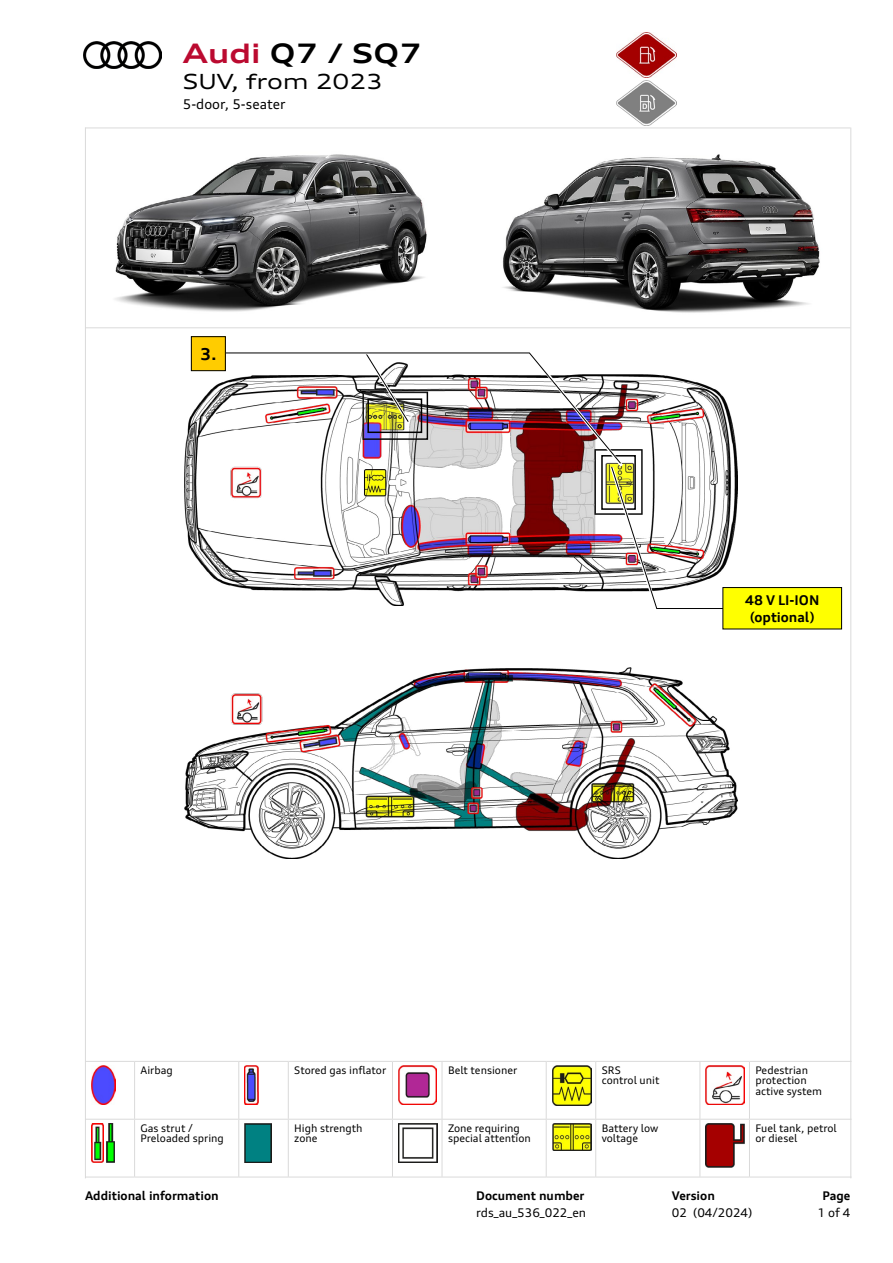
<style>
.page{position:relative;width:893px;height:1263px;background:#fff}
.page>*{position:absolute;margin:0;border:0;box-sizing:border-box;transform-origin:0 0}
.t1{font:700 expanded 27px "Audi Type";color:#000}
.t2{font:expanded 21px "Audi Type";color:#000}
.t3{font:700 16.5px "Audi Type";color:#000}
.t4{font:700 13.5px/16.5px "Audi Type";color:#000;text-align:center}
.t5{font:13.5px "Audi Type";color:#000}
.t6{font:700 12px "Audi Type";color:#000}
.t7{font:12px "Audi Type";color:#000}
.t8{font:10.5px/10.5px "Audi Type";color:#000}
.s1{color:#bb0a30}
</style>
<div class="page">
<hr style="left:85px;top:128px;width:765px;height:1px;background:#dadada">
<hr style="left:85px;top:327px;width:765px;height:1px;background:#dadada">
<hr style="left:85px;top:128px;width:1px;height:1050px;background:#dadada">
<hr style="left:850px;top:128px;width:1px;height:1050px;background:#dadada">
<img style="left:184px;top:362px;width:36px;height:220px">
<img style="left:184px;top:668px;width:553px;height:190px">
<img style="left:115px;top:154px;width:312px;height:158px">
<img style="left:502px;top:154px;width:318px;height:159px">
<hr style="left:85px;top:1061px;width:50px;height:1px;background:#dadada">
<hr style="left:135px;top:1061px;width:104px;height:1px;background:#dadada">
<hr style="left:134px;top:1062px;width:1px;height:57px;background:#dadada">
<hr style="left:239px;top:1061px;width:49px;height:1px;background:#dadada">
<hr style="left:238px;top:1062px;width:1px;height:57px;background:#dadada">
<hr style="left:288px;top:1061px;width:104px;height:1px;background:#dadada">
<hr style="left:288px;top:1062px;width:1px;height:57px;background:#dadada">
<hr style="left:392px;top:1061px;width:50px;height:1px;background:#dadada">
<hr style="left:392px;top:1062px;width:1px;height:57px;background:#dadada">
<hr style="left:442px;top:1061px;width:104px;height:1px;background:#dadada">
<hr style="left:442px;top:1062px;width:1px;height:57px;background:#dadada">
<hr style="left:546px;top:1061px;width:50px;height:1px;background:#dadada">
<hr style="left:546px;top:1062px;width:1px;height:57px;background:#dadada">
<hr style="left:596px;top:1061px;width:104px;height:1px;background:#dadada">
<hr style="left:595px;top:1062px;width:1px;height:57px;background:#dadada">
<hr style="left:700px;top:1061px;width:49px;height:1px;background:#dadada">
<hr style="left:699px;top:1062px;width:1px;height:57px;background:#dadada">
<hr style="left:749px;top:1061px;width:102px;height:1px;background:#dadada">
<hr style="left:749px;top:1062px;width:1px;height:57px;background:#dadada">
<hr style="left:85px;top:1119px;width:50px;height:1px;background:#dadada">
<hr style="left:135px;top:1119px;width:104px;height:1px;background:#dadada">
<hr style="left:134px;top:1119px;width:1px;height:58px;background:#dadada">
<hr style="left:239px;top:1119px;width:49px;height:1px;background:#dadada">
<hr style="left:238px;top:1119px;width:1px;height:58px;background:#dadada">
<hr style="left:288px;top:1119px;width:104px;height:1px;background:#dadada">
<hr style="left:288px;top:1119px;width:1px;height:58px;background:#dadada">
<hr style="left:546px;top:1119px;width:50px;height:1px;background:#dadada">
<hr style="left:596px;top:1119px;width:104px;height:1px;background:#dadada">
<hr style="left:595px;top:1119px;width:1px;height:58px;background:#dadada">
<hr style="left:700px;top:1119px;width:49px;height:1px;background:#dadada">
<hr style="left:699px;top:1119px;width:1px;height:58px;background:#dadada">
<hr style="left:85px;top:1177px;width:50px;height:1px;background:#dadada">
<hr style="left:135px;top:1177px;width:104px;height:1px;background:#dadada">
<hr style="left:239px;top:1177px;width:49px;height:1px;background:#dadada">
<hr style="left:288px;top:1177px;width:104px;height:1px;background:#dadada">
<hr style="left:546px;top:1177px;width:50px;height:1px;background:#dadada">
<hr style="left:596px;top:1177px;width:104px;height:1px;background:#dadada">
<hr style="left:700px;top:1177px;width:49px;height:1px;background:#dadada">
<hr style="left:749px;top:1119px;width:102px;height:1px;background:#dadada">
<hr style="left:749px;top:1119px;width:1px;height:58px;background:#dadada">
<hr style="left:749px;top:1177px;width:102px;height:1px;background:#dadada">
<hr style="left:392px;top:1119px;width:50px;height:1px;background:#dadada">
<hr style="left:392px;top:1119px;width:1px;height:58px;background:#dadada">
<hr style="left:442px;top:1119px;width:104px;height:1px;background:#dadada">
<hr style="left:442px;top:1119px;width:1px;height:58px;background:#dadada">
<hr style="left:546px;top:1119px;width:1px;height:58px;background:#dadada">
<hr style="left:392px;top:1177px;width:50px;height:1px;background:#dadada">
<hr style="left:442px;top:1177px;width:104px;height:1px;background:#dadada">
<img style="left:91px;top:1066px;width:24px;height:38px">
<img style="left:245px;top:1066px;width:14px;height:38px">
<img style="left:398px;top:1066px;width:39px;height:38px">
<img style="left:552px;top:1066px;width:39px;height:39px">
<img style="left:706px;top:1066px;width:38px;height:38px">
<img style="left:91px;top:1124px;width:12px;height:38px">
<img style="left:107px;top:1124px;width:8px;height:38px">
<img style="left:245px;top:1124px;width:27px;height:38px">
<img style="left:398px;top:1124px;width:39px;height:39px">
<img style="left:552px;top:1124px;width:39px;height:27px">
<img style="left:706px;top:1124px;width:38px;height:43px">
<div style="left:723px;top:587px;width:119px;height:42px;background:#ff0"></div>
<div style="left:722px;top:587px;width:120px;height:42px;border:1px solid #000"></div>
<svg style="left:220px;top:352px;width:592px;height:261px"></svg>
<div style="left:191px;top:337px;width:34px;height:34px;background:#fc0"></div>
<div style="left:191px;top:336px;width:35px;height:35px;border:1px solid #000"></div>
<img style="left:84px;top:41px;width:78px;height:27px">
<img style="left:617px;top:33px;width:59px;height:44px">
<img style="left:617px;top:81px;width:59px;height:44px">
<h1 class="t1" style="left:183px;top:37px;width:241px"><span class="s1">Audi</span> Q7 / SQ7</h1>
<h2 class="t2" style="left:183px;top:68px;width:202px">SUV, from 2023</h2>
<p class="t5" style="left:183px;top:96px;width:104px">5-door, 5-seater</p>
<h3 class="t3" style="left:200px;top:344px;width:18px">3.</h3>
<p class="t4" style="left:745px;top:592px;width:76px">48 V LI-ION (optional)</p>
<p class="t8" style="left:141px;top:1065px;width:34px">Airbag</p>
<p class="t8" style="left:294px;top:1065px;width:93px">Stored gas inflator</p>
<p class="t8" style="left:448px;top:1065px;width:71px">Belt tensioner</p>
<p class="t8" style="left:602px;top:1065px;width:59px">SRS<br>control unit</p>
<p class="t8" style="left:755px;top:1065px;width:68px">Pedestrian protection active system</p>
<p class="t8" style="left:141px;top:1122px;width:85px">Gas strut /<br>Preloaded spring</p>
<p class="t8" style="left:294px;top:1122px;width:70px">High strength zone</p>
<p class="t8" style="left:448px;top:1122px;width:84px">Zone requiring special attention</p>
<p class="t8" style="left:602px;top:1122px;width:58px">Battery low voltage</p>
<p class="t8" style="left:755px;top:1122px;width:83px">Fuel tank, petrol or diesel</p>
<p class="t6" style="left:85px;top:1188px;width:135px">Additional information</p>
<p class="t6" style="left:476px;top:1188px;width:110px">Document number</p>
<p class="t7" style="left:476px;top:1205px;width:111px">rds_au_536_022_en</p>
<p class="t6" style="left:672px;top:1188px;width:45px">Version</p>
<p class="t7" style="left:672px;top:1205px;width:82px">02 (04/2024)</p>
<p class="t6" style="left:822px;top:1188px;width:30px">Page</p>
<p class="t7" style="left:818px;top:1205px;width:34px">1 of 4</p>
</div>
